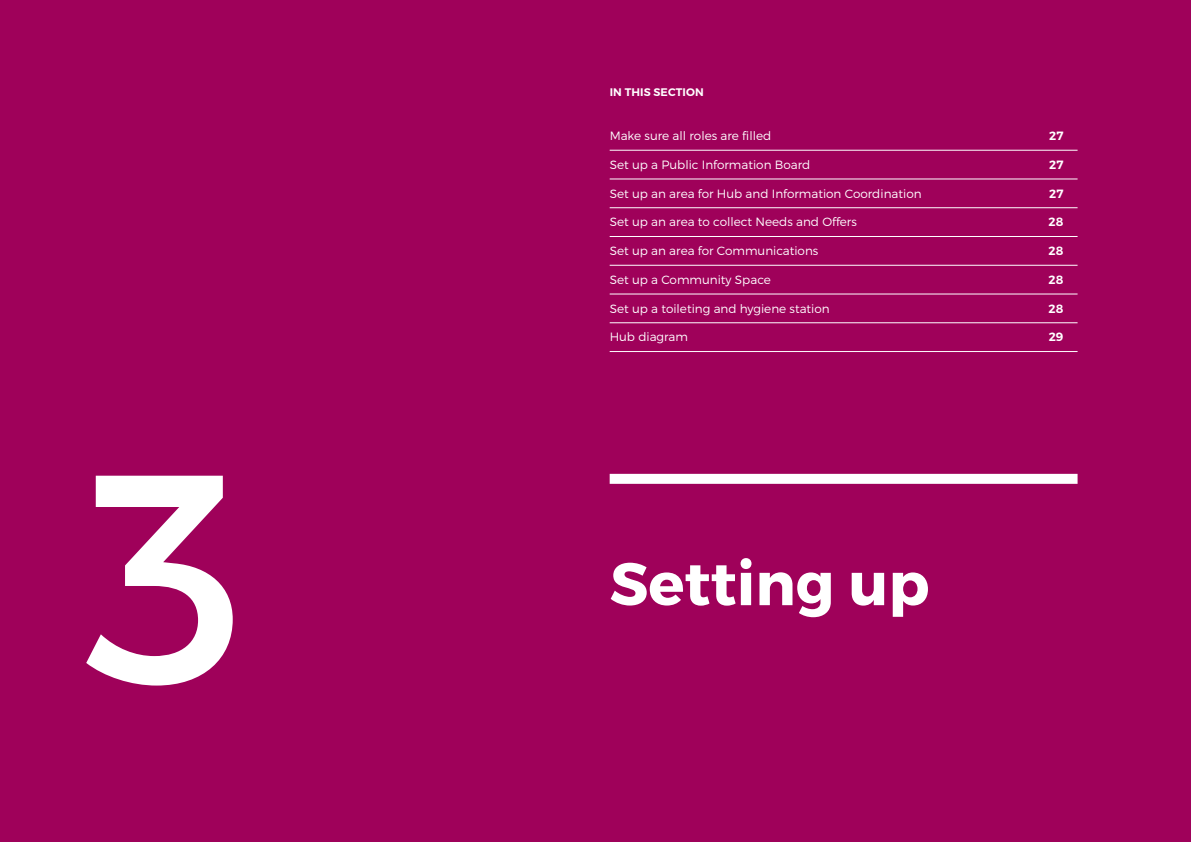
<style>
.page{position:relative;width:1191px;height:842px;background:#9f015a}
.page>*{position:absolute;margin:0;border:0;box-sizing:border-box;transform-origin:0 0}
.Heading_1{font:298.1px "Montserrat";color:#fff}
.Section_number{font:298.1px "Montserrat";color:#fff}
.Heading_1-2{font:700 60px "Montserrat";color:#fff}
.Section_title{font:700 60px "Montserrat";color:#fff}
.t1{font:300 12px "Montserrat";color:#fff}
.t2{font:600 12px "Montserrat";color:#fff}
.In_this_section{font:600 11px "Montserrat";letter-spacing:.01em;color:#fff}
</style>
<div class="page">
<div style="left:609px;top:474px;width:468px;height:10px;background:#fff"></div>
<hr style="left:609px;top:150px;width:468px;height:1px;background:#fff">
<hr style="left:609px;top:179px;width:468px;height:1px;background:#fff">
<hr style="left:609px;top:207px;width:468px;height:1px;background:#fff">
<hr style="left:609px;top:236px;width:468px;height:1px;background:#fff">
<hr style="left:609px;top:265px;width:468px;height:1px;background:#fff">
<hr style="left:609px;top:294px;width:468px;height:1px;background:#fff">
<hr style="left:609px;top:322px;width:468px;height:1px;background:#fff">
<hr style="left:609px;top:351px;width:468px;height:1px;background:#fff">
<p class="Heading_1" style="left:85px;top:331px;width:162px">3</p>
<p class="Section_number" style="left:85px;top:395px;width:162px">3</p>
<p class="In_this_section" style="left:610px;top:85px;width:96px">IN THIS SECTION</p>
<p class="t1" style="left:609px;top:128px;width:163px">Make sure all roles are filled</p>
<p class="t2" style="left:1049px;top:128px;width:16px">27</p>
<p class="t1" style="left:609px;top:157px;width:202px">Set up a Public Information Board</p>
<p class="t2" style="left:1049px;top:157px;width:16px">27</p>
<p class="t1" style="left:609px;top:186px;width:313px">Set up an area for Hub and Information Coordination</p>
<p class="t2" style="left:1049px;top:186px;width:16px">27</p>
<p class="t1" style="left:609px;top:215px;width:249px">Set up an area to collect Needs and Offers</p>
<p class="t2" style="left:1048px;top:215px;width:16px">28</p>
<p class="t1" style="left:609px;top:243px;width:210px">Set up an area for Communications</p>
<p class="t2" style="left:1048px;top:243px;width:16px">28</p>
<p class="t1" style="left:609px;top:272px;width:163px">Set up a Community Space</p>
<p class="t2" style="left:1048px;top:272px;width:16px">28</p>
<p class="t1" style="left:609px;top:301px;width:222px">Set up a toileting and hygiene station</p>
<p class="t2" style="left:1048px;top:301px;width:16px">28</p>
<p class="t1" style="left:609px;top:330px;width:80px">Hub diagram</p>
<p class="t2" style="left:1048px;top:330px;width:16px">29</p>
<p class="Section_title" style="left:609px;top:547px;width:321px">Setting up</p>
<p class="Heading_1-2" style="left:609px;top:561px;width:327px">the facility</p>
</div>
